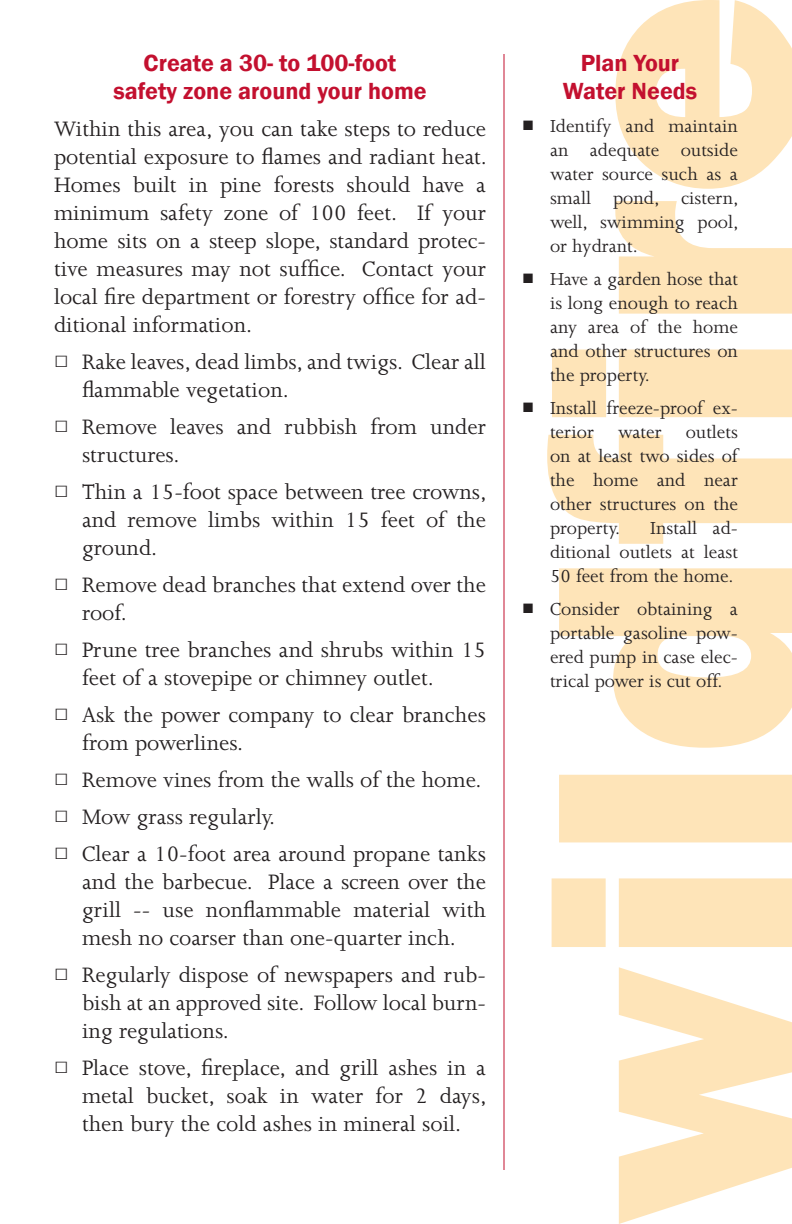
<style>
.page{position:relative;width:792px;height:1224px;background:#fff}
.page>*{position:absolute;margin:0;border:0;box-sizing:border-box;transform-origin:0 0}
.Body_Copy{font:24px/28px "Joanna MT Std";color:#231f20;text-align:justify}
.Header_2{font:600 24px/28px "Franklin Gothic";color:#c3102f;text-align:center}
.Body_Copy_for_bullet{font:20px/24px "Joanna MT Std";color:#231f20;text-align:justify}
.s1{font-family:"Franklin Gothic"}
</style>
<div class="page">
<svg style="left:547px;top:0;width:245px;height:1224px;fill:#fee4b8"></svg>
<hr style="left:504px;top:54px;width:1px;height:1116px;background:#c3102f">
<p class="Header_2" style="left:113px;top:49px;width:315px">Create a 30- to 100-foot safety zone around your home</p>
<p class="Body_Copy" style="left:54px;top:115px;width:434px">Within this area, you can take steps to reduce potential exposure to flames and radiant heat.<br>Homes built in pine forests should have a minimum safety zone of 100 feet. If your home sits on a steep slope, standard protec&shy;tive measures may not suffice. Contact your local fire department or forestry office for ad&shy;ditional information.</p>
<p class="Body_Copy" style="left:82px;top:348px;width:405px;text-indent:-28px"><span class="s1">□</span> Rake leaves, dead limbs, and twigs. Clear all flammable vegetation.</p>
<p class="Body_Copy" style="left:82px;top:413px;width:405px;text-indent:-28px"><span class="s1">□</span> Remove leaves and rubbish from under structures.</p>
<p class="Body_Copy" style="left:82px;top:478px;width:406px;text-indent:-28px"><span class="s1">□</span> Thin a 15-foot space between tree crowns, and remove limbs within 15 feet of the ground.</p>
<p class="Body_Copy" style="left:82px;top:571px;width:405px;text-indent:-28px"><span class="s1">□</span> Remove dead branches that extend over the roof.</p>
<p class="Body_Copy" style="left:82px;top:636px;width:406px;text-indent:-28px"><span class="s1">□</span> Prune tree branches and shrubs within 15 feet of a stovepipe or chimney outlet.</p>
<p class="Body_Copy" style="left:82px;top:701px;width:405px;text-indent:-28px"><span class="s1">□</span> Ask the power company to clear branches from powerlines.</p>
<p class="Body_Copy" style="left:54px;top:766px;width:429px"><span class="s1">□</span> Remove vines from the walls of the home.</p>
<p class="Body_Copy" style="left:54px;top:803px;width:223px"><span class="s1">□</span> Mow grass regularly.</p>
<p class="Body_Copy" style="left:82px;top:840px;width:406px;text-indent:-28px"><span class="s1">□</span> Clear a 10-foot area around propane tanks and the barbecue. Place a screen over the grill -- use nonflammable material with mesh no coarser than one-quarter inch.</p>
<p class="Body_Copy" style="left:82px;top:961px;width:406px;text-indent:-28px"><span class="s1">□</span> Regularly dispose of newspapers and rub&shy;bish at an approved site. Follow local burn&shy;ing regulations.</p>
<p class="Body_Copy" style="left:82px;top:1054px;width:406px;text-indent:-28px"><span class="s1">□</span> Place stove, fireplace, and grill ashes in a metal bucket, soak in water for 2 days, then bury the cold ashes in mineral soil.</p>
<p class="Header_2" style="left:563px;top:49px;width:136px">Plan Your<br>Water Needs</p>
<p class="Body_Copy_for_bullet" style="left:550px;top:114px;width:190px;text-indent:-28px"><span class="s1">■</span> Identify and maintain an adequate outside water source such as a small pond, cistern, well, swimming pool, or hydrant.</p>
<p class="Body_Copy_for_bullet" style="left:550px;top:267px;width:190px;text-indent:-28px"><span class="s1">■</span> Have a garden hose that is long enough to reach any area of the home and other structures on the property.</p>
<p class="Body_Copy_for_bullet" style="left:550px;top:396px;width:190px;text-indent:-28px"><span class="s1">■</span> Install freeze-proof ex&shy;terior water outlets on at least two sides of the home and near other structures on the property.</p>
<p class="Body_Copy_for_bullet" style="left:550px;top:516px;width:190px;text-indent:100px">Install ad&shy;ditional outlets at least 50 feet from the home.</p>
<p class="Body_Copy_for_bullet" style="left:550px;top:597px;width:189px;text-indent:-28px"><span class="s1">■</span> Consider obtaining a portable gasoline pow&shy;ered pump in case elec&shy;trical power is cut off.</p>
</div>
